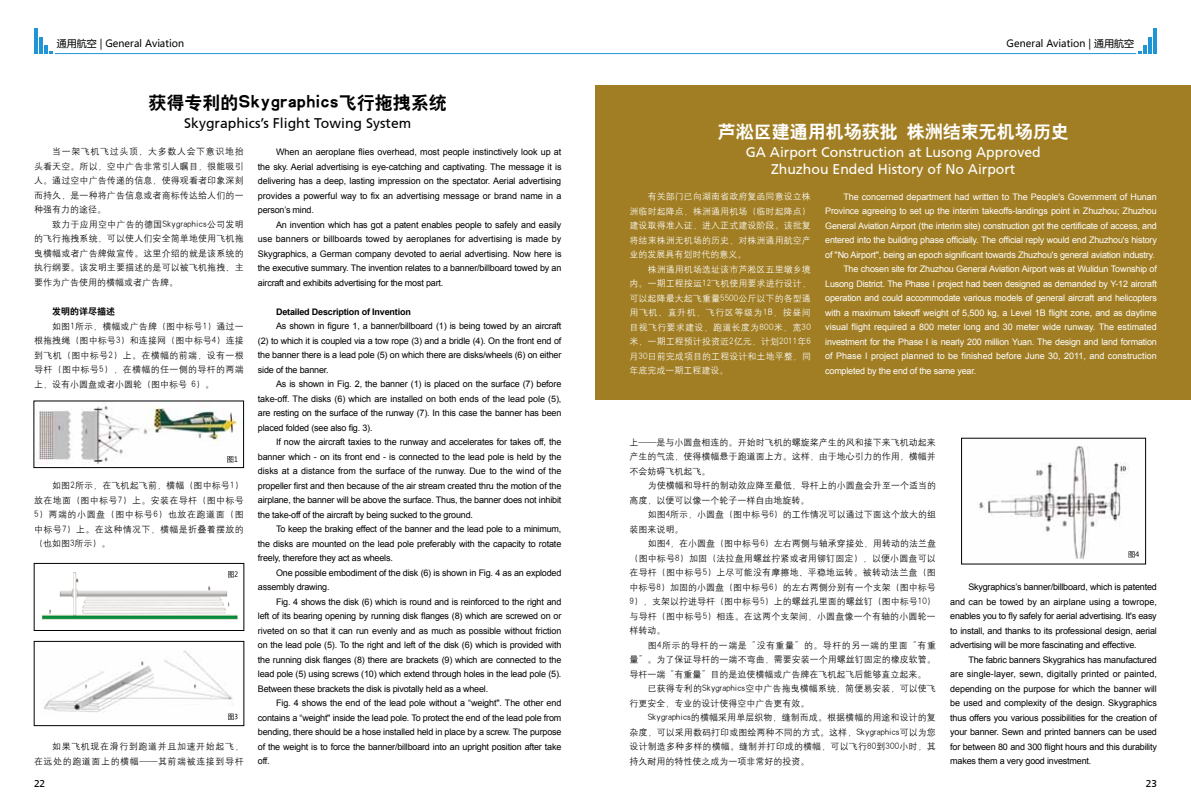
<style>
.page{position:relative;width:1191px;height:808px;background:#fff}
.page>*{position:absolute;margin:0;border:0;box-sizing:border-box;transform-origin:0 0}
.t1{font:18px "H Yb 2 gj";color:#000}
.t2{font:18px "H Yb 2 gj";color:#fff}
.t3{font:14px/16.8px "Frutiger CE";color:#fff;text-align:center}
.t4{font:14px "Frutiger CE";color:#000}
.t5{font:10px "Microsoft Ya Hei";color:#000}
.t6{font:10px "Frutiger CE";color:#000}
.t7{font:9px/14.5px "Arial";letter-spacing:-.02em;color:#000;text-align:justify}
.t8{font:9px/14.5px "H Yg 2 gj";color:#000;text-align:justify}
.t9{font:9px "Arial";letter-spacing:-.02em;color:#fff}
.t10{font:9px/14.5px "H Yg 2 gj";letter-spacing:.01em;color:#fff;text-align:justify}
.t11{font:9px "Arial";letter-spacing:.005em;color:#fff}
.t12{font:9px "Arial";color:#fff}
.t13{font:9px/14.5px "H Yg 2 gj";letter-spacing:.065em;color:#000;text-align:right}
.t14{font:700 9px "Arial";letter-spacing:-.02em;color:#000}
.t15{font:9px "H Yb 2 gj";color:#000}
</style>
<div class="page">
<hr style="left:55px;top:53px;width:1081px;height:1px;background:#1e95d4">
<svg style="left:44px;top:45px;width:8px;height:9px"></svg>
<hr style="left:39px;top:38px;width:3px;height:16px;background:#1e95d4">
<hr style="left:34px;top:28px;width:3px;height:26px;background:#1e95d4">
<svg style="left:1138px;top:45px;width:9px;height:9px"></svg>
<hr style="left:1148px;top:38px;width:4px;height:16px;background:#1e95d4">
<hr style="left:1153px;top:28px;width:4px;height:26px;background:#1e95d4">
<div style="left:595px;top:85px;width:596px;height:315px;background:#a17e23"></div>
<img style="left:37px;top:405px;width:205px;height:60px">
<div style="left:34px;top:401px;width:210px;height:67px;border:1px solid #000"></div>
<svg style="left:227px;top:456px;width:10px;height:7px"></svg>
<img style="left:42px;top:571px;width:196px;height:49px">
<div style="left:34px;top:563px;width:210px;height:68px;border:1px solid #000"></div>
<svg style="left:228px;top:571px;width:9px;height:7px"></svg>
<img style="left:43px;top:650px;width:195px;height:69px">
<div style="left:34px;top:641px;width:210px;height:85px;border:1px solid #000"></div>
<svg style="left:228px;top:714px;width:9px;height:6px"></svg>
<img style="left:977px;top:446px;width:152px;height:113px">
<svg style="left:1128px;top:551px;width:11px;height:7px"></svg>
<p class="t5" style="left:57px;top:36px;width:129px">通用航空 | General Aviation</p>
<p class="t5" style="left:1006px;top:36px;width:129px">General Aviation | 通用航空</p>
<h1 class="t1" style="left:149px;top:94px;width:300px">获得专利的Skygraphics飞行拖拽系统</h1>
<h2 class="t4" style="left:184px;top:115px;width:228px">Skygraphics’s Flight Towing System</h2>
<h1 class="t2" style="left:717px;top:123px;width:352px">芦淞区建通用机场获批 株洲结束无机场历史</h1>
<p class="t8" style="left:34px;top:145px;width:211px;text-indent:18px">当一架飞机飞过头顶，大多数人会下意识地抬头看天空。所以，空中广告非常引人瞩目，很能吸引人。通过空中广告传递的信息，使得观看者印象深刻而持久，是一种将广告信息或者商标传达给人们的一种强有力的途径。</p>
<p class="t8" style="left:34px;top:217px;width:211px;text-indent:18px">致力于应用空中广告的德国Skygraphics公司发明的飞行拖拽系统，可以使人们安全简单地使用飞机拖曳横幅或者广告牌做宣传。这里介绍的就是该系统的执行纲要。该发明主要描述的是可以被飞机拖拽、主要作为广告使用的横幅或者广告牌。</p>
<p class="t15" style="left:52px;top:307px;width:64px">发明的详尽描述</p>
<p class="t8" style="left:34px;top:319px;width:211px;text-indent:18px">如图1所示，横幅或广告牌（图中标号1）通过一根拖拽绳（图中标号3）和连接网（图中标号4）连接到飞机（图中标号2）上。在横幅的前端，设有一根导杆（图中标号5），在横幅的任一侧的导杆的两端上，设有小圆盘或者小圆轮（图中标号 6）。</p>
<p class="t8" style="left:34px;top:478px;width:211px;text-indent:18px">如图2所示，在飞机起飞前，横幅（图中标号1）放在地面（图中标号7）上。安装在导杆（图中标号5）两端的小圆盘（图中标号6）也放在跑道面（图中标号7）上。在这种情况下，横幅是折叠着摆放的（也如图3所示）。</p>
<p class="t13" style="left:34px;top:739px;width:211px">如果飞机现在滑行到跑道并且加速开始起飞，<br>在远处的跑道面上的横幅——其前端被连接到导杆</p>
<p class="t7" style="left:258px;top:145px;width:305px;text-indent:18px">When an aeroplane flies overhead, most people instinctively look up at the sky. Aerial advertising is eye-catching and captivating. The message it is delivering has a deep, lasting impression on the spectator. Aerial advertising provides a powerful way to fix an advertising message or brand name in a person’s mind.</p>
<p class="t7" style="left:258px;top:217px;width:305px;text-indent:18px">An invention which has got a patent enables people to safely and easily use banners or billboards towed by aeroplanes for advertising is made by Skygraphics, a German company devoted to aerial advertising. Now here is the executive summary. The invention relates to a banner/billboard towed by an aircraft and exhibits advertising for the most part.</p>
<p class="t14" style="left:276px;top:305px;width:136px">Detailed Description of Invention</p>
<p class="t7" style="left:258px;top:319px;width:305px;text-indent:18px">As shown in figure 1, a banner/billboard (1) is being towed by an aircraft (2) to which it is coupled via a tow rope (3) and a bridle (4). On the front end of the banner there is a lead pole (5) on which there are disks/wheels (6) on either side of the banner.</p>
<p class="t7" style="left:258px;top:377px;width:305px;text-indent:18px">As is shown in Fig. 2, the banner (1) is placed on the surface (7) before take-off. The disks (6) which are installed on both ends of the lead pole (5), are resting on the surface of the runway (7). In this case the banner has been placed folded (see also fig. 3).</p>
<p class="t7" style="left:258px;top:435px;width:305px;text-indent:18px">If now the aircraft taxies to the runway and accelerates for takes off, the banner which - on its front end - is connected to the lead pole is held by the disks at a distance from the surface of the runway. Due to the wind of the propeller first and then because of the air stream created thru the motion of the airplane, the banner will be above the surface. Thus, the banner does not inhibit the take-off of the aircraft by being sucked to the ground.</p>
<p class="t7" style="left:258px;top:522px;width:305px;text-indent:18px">To keep the braking effect of the banner and the lead pole to a minimum, the disks are mounted on the lead pole preferably with the capacity to rotate freely, therefore they act as wheels.</p>
<p class="t7" style="left:258px;top:565px;width:305px;text-indent:18px">One possible embodiment of the disk (6) is shown in Fig. 4 as an exploded assembly drawing.</p>
<p class="t7" style="left:258px;top:594px;width:305px;text-indent:18px">Fig. 4 shows the disk (6) which is round and is reinforced to the right and left of its bearing opening by running disk flanges (8) which are screwed on or riveted on so that it can run evenly and as much as possible without friction on the lead pole (5). To the right and left of the disk (6) which is provided with the running disk flanges (8) there are brackets (9) which are connected to the lead pole (5) using screws (10) which extend through holes in the lead pole (5).<br>Between these brackets the disk is pivotally held as a wheel.</p>
<p class="t7" style="left:258px;top:696px;width:305px;text-indent:18px">Fig. 4 shows the end of the lead pole without a “weight". The other end contains a “weight" inside the lead pole. To protect the end of the lead pole from bending, there should be a hose installed held in place by a screw. The purpose of the weight is to force the banner/billboard into an upright position after take off.</p>
<h2 class="t3" style="left:746px;top:144px;width:296px">GA Airport Construction at Lusong Approved<br>Zhuzhou Ended History of No Airport</h2>
<p class="t10" style="left:629px;top:189px;width:183px;text-indent:18px">有关部门已向湖南省政府复函同意设立株洲临时起降点，株洲通用机场（临时起降点）建设取得准入证，进入正式建设阶段。该批复将结束株洲无机场的历史，对株洲通用航空产业的发展具有划时代的意义。</p>
<p class="t10" style="left:629px;top:262px;width:183px;text-indent:18px">株洲通用机场选址该市芦淞区五里墩乡境内。一期工程按运12飞机使用要求进行设计，可以起降最大起飞重量5500公斤以下的各型通用飞机、直升机，飞行区等级为1B，按昼间目视飞行要求建设，跑道长度为800米，宽30米，一期工程预计投资近2亿元，计划2011年6月30日前完成项目的工程设计和土地平整，同年底完成一期工程建设。</p>
<p class="t9" style="left:843px;top:191px;width:315px">The concerned department had written to The People's Government of Hunan</p>
<p class="t9" style="left:825px;top:205px;width:333px">Province agreeing to set up the interim takeoffs-landings point in Zhuzhou; Zhuzhou</p>
<p class="t9" style="left:825px;top:220px;width:333px">General Aviation Airport (the interim site) construction got the certificate of access, and</p>
<p class="t9" style="left:825px;top:234px;width:333px">entered into the building phase officially. The official reply would end Zhuzhou's history</p>
<p class="t9" style="left:825px;top:249px;width:331px">of "No Airport", being an epoch significant towards Zhuzhou's general aviation industry.</p>
<p class="t9" style="left:843px;top:263px;width:315px">The chosen site for Zhuzhou General Aviation Airport was at Wulidun Township of</p>
<p class="t9" style="left:825px;top:278px;width:333px">Lusong District. The Phase I project had been designed as demanded by Y-12 aircraft</p>
<p class="t9" style="left:825px;top:292px;width:333px">operation and could accommodate various models of general aircraft and helicopters</p>
<p class="t9" style="left:825px;top:307px;width:333px">with a maximum takeoff weight of 5,500 kg, a Level 1B flight zone, and as daytime</p>
<p class="t12" style="left:825px;top:321px;width:333px">visual flight required a 800 meter long and 30 meter wide runway. The estimated</p>
<p class="t9" style="left:825px;top:336px;width:333px">investment for the Phase I is nearly 200 million Yuan. The design and land formation</p>
<p class="t11" style="left:825px;top:350px;width:333px">of Phase I project planned to be finished before June 30, 2011, and construction</p>
<p class="t9" style="left:825px;top:365px;width:152px">completed by the end of the same year.</p>
<p class="t8" style="left:629px;top:435px;width:308px">上——是与小圆盘相连的。开始时飞机的螺旋桨产生的风和接下来飞机动起来产生的气流，使得横幅悬于跑道面上方。这样，由于地心引力的作用，横幅并不会妨碍飞机起飞。</p>
<p class="t8" style="left:629px;top:478px;width:308px;text-indent:18px">为使横幅和导杆的制动效应降至最低，导杆上的小圆盘会升至一个适当的高度，以便可以像一个轮子一样自由地旋转。</p>
<p class="t8" style="left:629px;top:507px;width:308px;text-indent:18px">如图4所示，小圆盘（图中标号6）的工作情况可以通过下面这个放大的组装图来说明。</p>
<p class="t8" style="left:629px;top:536px;width:308px;text-indent:18px">如图4，在小圆盘（图中标号6）左右两侧与轴承穿接处，用转动的法兰盘（图中标号8）加固（法拉盘用螺丝拧紧或者用铆钉固定），以便小圆盘可以在导杆（图中标号5）上尽可能没有摩擦地、平稳地运转。被转动法兰盘（图中标号8）加固的小圆盘（图中标号6）的左右两侧分别有一个支架（图中标号9），支架以拧进导杆（图中标号5）上的螺丝孔里面的螺丝钉（图中标号10）与导杆（图中标号5）相连。在这两个支架间，小圆盘像一个有轴的小圆轮一样转动。</p>
<p class="t8" style="left:629px;top:637px;width:308px;text-indent:18px">图4所示的导杆的一端是“没有重量”的。导杆的另一端的里面“有重量”。为了保证导杆的一端不弯曲，需要安装一个用螺丝钉固定的橡皮软管。导杆一端“有重量”目的是迫使横幅或广告牌在飞机起飞后能够直立起来。</p>
<p class="t8" style="left:629px;top:681px;width:308px;text-indent:18px">已获得专利的Skygraphics空中广告拖曳横幅系统，简便易安装，可以使飞行更安全，专业的设计使得空中广告更有效。</p>
<p class="t8" style="left:629px;top:710px;width:308px;text-indent:18px">Skygraphics的横幅采用单层织物，缝制而成。根据横幅的用途和设计的复杂度，可以采用数码打印或图绘两种不同的方式。这样，Skygraphics可以为您设计制造多种多样的横幅。缝制并打印成的横幅，可以飞行80到300小时，其持久耐用的特性使之成为一项非常好的投资。</p>
<p class="t7" style="left:950px;top:580px;width:208px;text-indent:18px">Skygraphics’s banner/billboard, which is patented and can be towed by an airplane using a towrope, enables you to fly safely for aerial advertising. It's easy to install, and thanks to its professional design, aerial advertising will be more fascinating and effective.</p>
<p class="t7" style="left:950px;top:652px;width:208px;text-indent:18px">The fabric banners Skygrahics has manufactured are single-layer, sewn, digitally printed or painted, depending on the purpose for which the banner will be used and complexity of the design. Skygraphics thus offers you various possibilities for the creation of your banner. Sewn and printed banners can be used for between 80 and 300 flight hours and this durability makes them a very good investment.</p>
<p class="t6" style="left:34px;top:777px;width:13px">22</p>
<p class="t6" style="left:1145px;top:777px;width:13px">23</p>
</div>
